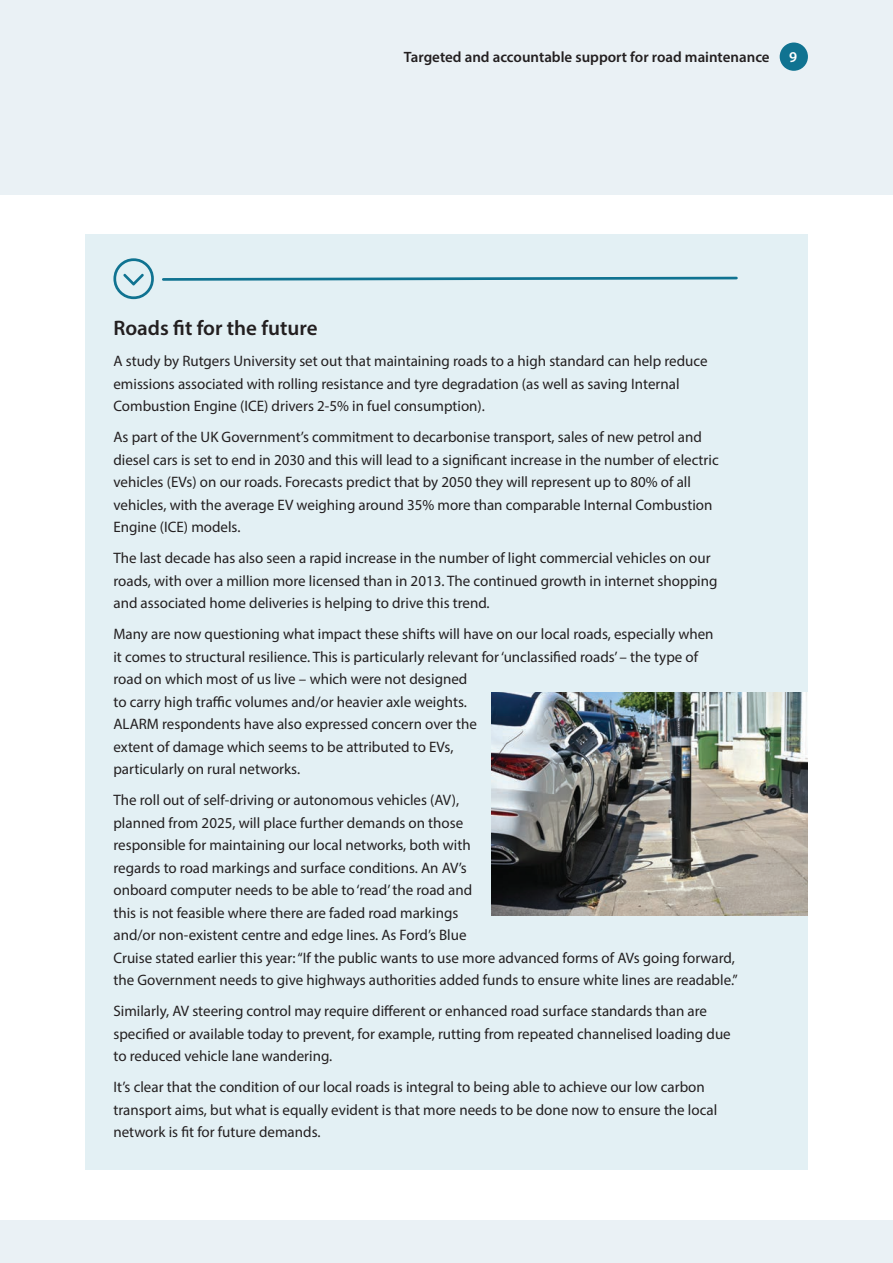
<style>
.page{position:relative;width:893px;height:1263px;background:#fff}
.page>*{position:absolute;margin:0;border:0;box-sizing:border-box;transform-origin:0 0}
.t1{font:600 21px "Myriad Pro";color:#231f20}
.t2{font:15.15px/22.5px "Myriad Pro";color:#231f20}
.t3{font:600 15px "Myriad Pro";color:#231f20}
.t4{font:600 15px "Myriad Pro";color:#fff}
</style>
<div class="page">
<div style="left:0;top:0;width:893px;height:195px;background:#eaf1f5"></div>
<div style="left:85px;top:234px;width:723px;height:935px;background:#e3f0f4"></div>
<div style="left:0;top:1220px;width:893px;height:43px;background:#eaf1f5"></div>
<div style="left:780px;top:43px;width:28px;height:28px;background:#107391;border-radius:50%"></div>
<svg style="left:113px;top:258px;width:41px;height:41px"></svg>
<svg style="left:162px;top:276px;width:576px;height:5px"></svg>
<img style="left:492px;top:692px;width:316px;height:223px">
<p class="t3" style="left:404px;top:48px;width:367px">Targeted and accountable support for road maintenance</p>
<p class="t4" style="left:789px;top:48px;width:10px">9</p>
<h1 class="t1" style="left:113px;top:315px;width:206px">Roads fit for the future</h1>
<p class="t2" style="left:113px;top:350px;width:596px">A study by Rutgers University set out that maintaining roads to a high standard can help reduce emissions associated with rolling resistance and tyre degradation (as well as saving Internal<br>Combustion Engine (ICE) drivers 2-5% in fuel consumption).</p>
<p class="t2" style="left:113px;top:426px;width:607px">As part of the UK Government’s commitment to decarbonise transport, sales of new petrol and diesel cars is set to end in 2030 and this will lead to a significant increase in the number of electric vehicles (EVs) on our roads. Forecasts predict that by 2050 they will represent up to 80% of all vehicles, with the average EV weighing around 35% more than comparable Internal Combustion Engine (ICE) models.</p>
<p class="t2" style="left:113px;top:547px;width:605px">The last decade has also seen a rapid increase in the number of light commercial vehicles on our roads, with over a million more licensed than in 2013. The continued growth in internet shopping and associated home deliveries is helping to drive this trend.</p>
<p class="t2" style="left:113px;top:623px;width:602px">Many are now questioning what impact these shifts will have on our local roads, especially when it comes to structural resilience. This is particularly relevant for ‘unclassified roads’ – the type of road on which most of us live – which were not designed<br>to carry high traffic volumes and/or heavier axle weights.<br>ALARM respondents have also expressed concern over the<br>extent of damage which seems to be attributed to EVs,<br>particularly on rural networks.</p>
<p class="t2" style="left:113px;top:789px;width:626px">The roll out of self-driving or autonomous vehicles (AV),<br>planned from 2025, will place further demands on those<br>responsible for maintaining our local networks, both with<br>regards to road markings and surface conditions. An AV’s<br>onboard computer needs to be able to ‘read’ the road and<br>this is not feasible where there are faded road markings<br>and/or non-existent centre and edge lines. As Ford’s Blue<br>Cruise stated earlier this year: “If the public wants to use more advanced forms of AVs going forward, the Government needs to give highways authorities added funds to ensure white lines are readable.”</p>
<p class="t2" style="left:113px;top:999px;width:619px">Similarly, AV steering control may require different or enhanced road surface standards than are specified or available today to prevent, for example, rutting from repeated channelised loading due to reduced vehicle lane wandering.</p>
<p class="t2" style="left:113px;top:1075px;width:605px">It’s clear that the condition of our local roads is integral to being able to achieve our low carbon transport aims, but what is equally evident is that more needs to be done now to ensure the local network is fit for future demands.</p>
</div>
